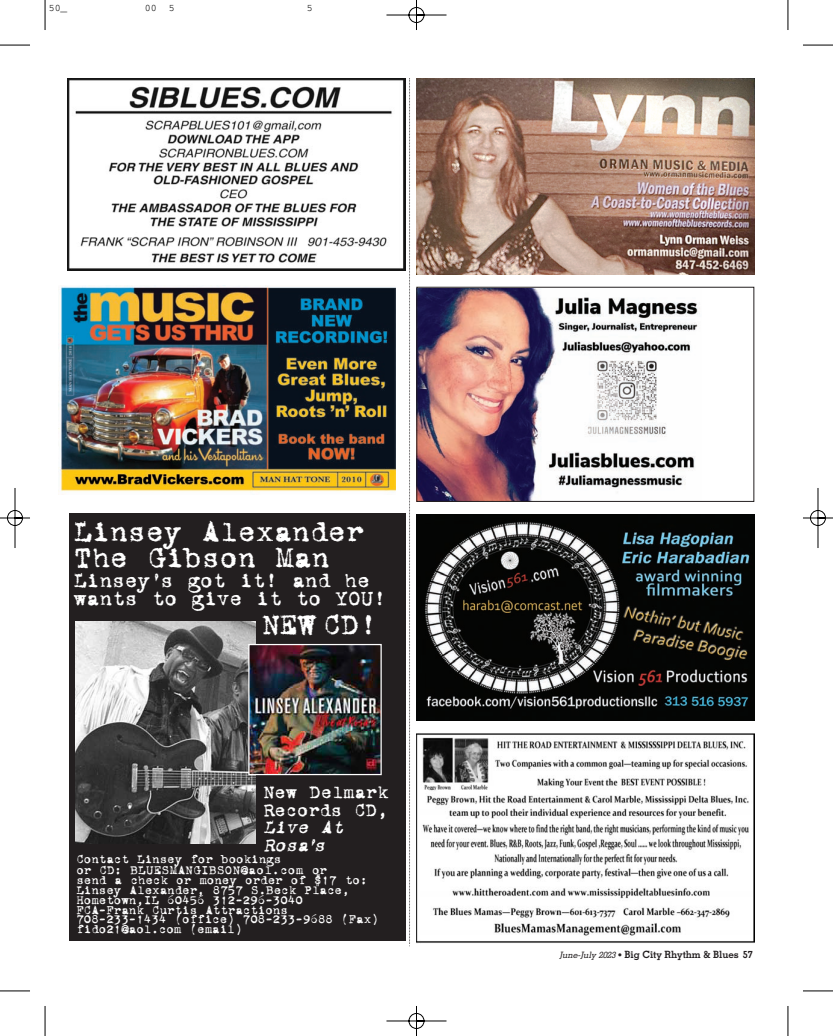
<style>
.page{position:relative;width:833px;height:1036px;background:#fff}
.page>*{position:absolute;margin:0;border:0;box-sizing:border-box;transform-origin:0 0}
.t1{font:30px/26.2px "Vintage Typewriter Corona+TEJOGE";color:#fff}
.t2{font:21.25px/18.8px "Vintage Typewriter Corona+TEJOGE";color:#fff}
.t3{font:18.75px/17.5px "Vintage Typewriter Corona+TEJOGE";color:#fff}
.t4{font:12.5px/9.9px "Vintage Typewriter Corona+TEJOGE";color:#fff}
.t5{font:700 10px "Memphis";letter-spacing:-.01em;color:#231f20}
.s1{font-style:italic}
.s2{font-weight:500;font-style:italic;font-size:8.75px}
.s3{font-weight:500;font-size:8.75px}
</style>
<div class="page">
<img style="left:0;top:0;width:833px;height:1035px">
<p class="t1" style="left:74px;top:521px;width:291px">Linsey Alexander<br>The Gibson Man</p>
<p class="t2" style="left:74px;top:572px;width:314px">Linsey's got it! and he wants to give it to YOU!</p>
<p class="t1" style="left:262px;top:614px;width:117px">NEW CD!</p>
<p class="t3" style="left:263px;top:785px;width:126px">New Delmark<br>Records CD,<br><span class="s1">Live At<br>Rosa's</span></p>
<p class="t4" style="left:76px;top:854px;width:252px;line-height:11.1px">Contact Linsey for bookings<br>or CD: BLUESMANGIBSON@aol.com or</p>
<p class="t4" style="left:76px;top:875px;width:304px">send a check or money order of $17 to:<br>Linsey Alexander, 8757 S.Beck Place, Hometown,IL 60456 312-296-3040<br>FCA-Frank Curtis Attractions 708-233-1434 (office) 708-233-9688 (Fax) fido21@aol.com (email)</p>
<p class="t5" style="left:559px;top:950px;width:195px"><span class="s2">June-July2023</span><span class="s3">•</span> Big City Rhythm &amp; Blues 57</p>
</div>
